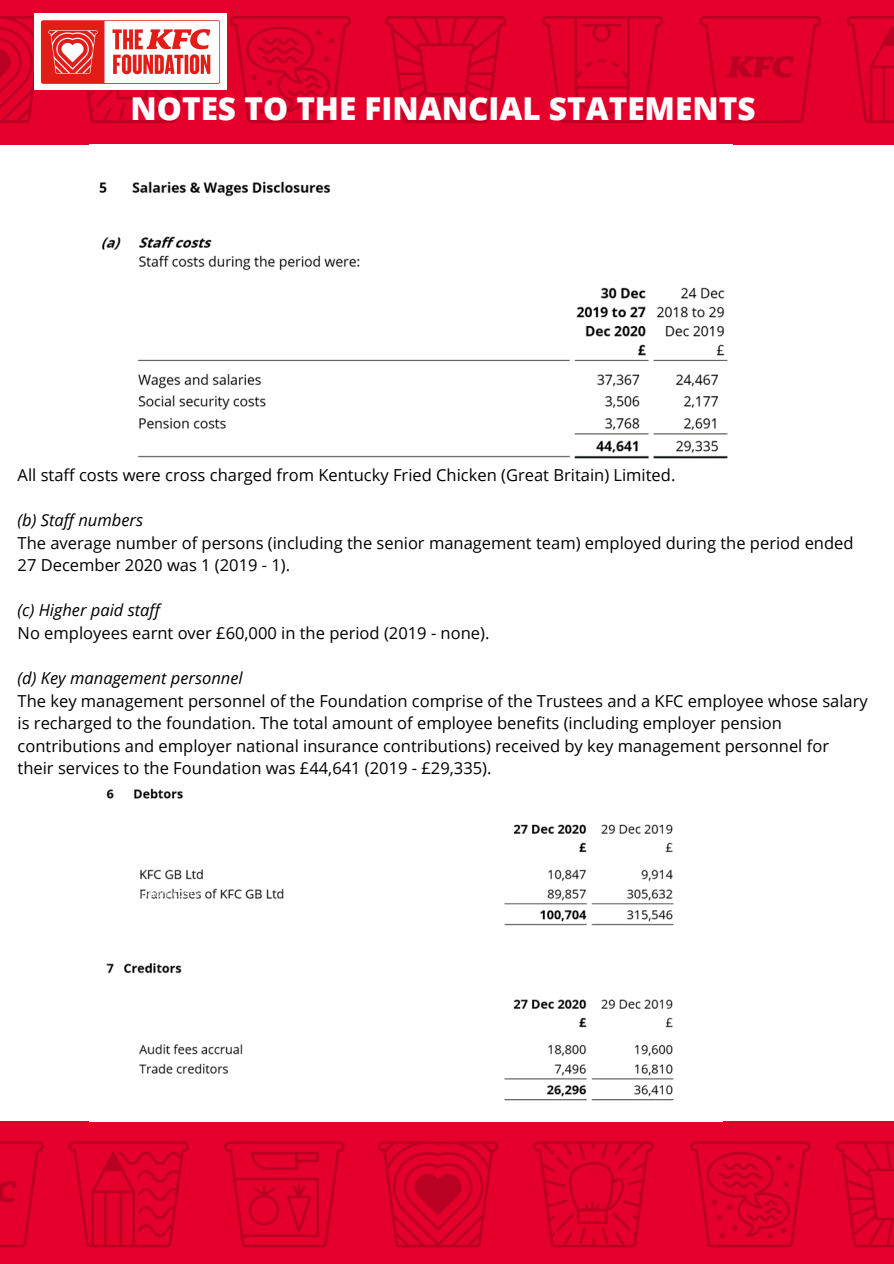
<style>
.page{position:relative;width:894px;height:1264px;background:#fff}
.page>*{position:absolute;margin:0;border:0;box-sizing:border-box;transform-origin:0 0}
.t1{font:800 31.5px "Open Sans";color:#fff}
.t2{font:16.5px/22.5px "Open Sans";color:#000}
.t3{font:italic 16.5px "Open Sans";color:#000}
.t4{font:10.95px "Open Sans";color:#fff}
</style>
<div class="page">
<img style="left:0;top:0;width:893px;height:145px">
<img style="left:0;top:1121px;width:893px;height:142px">
<img style="left:99px;top:181px;width:629px;height:278px">
<img style="left:106px;top:788px;width:568px;height:313px">
<img style="left:34px;top:13px;width:193px;height:77px">
<h1 class="t1" style="left:131px;top:86px;width:626px">NOTES TO THE FINANCIAL STATEMENTS</h1>
<p class="t2" style="left:18px;top:463px;width:659px">All staff costs were cross charged from Kentucky Fried Chicken (Great Britain) Limited.</p>
<p class="t3" style="left:18px;top:508px;width:127px">(b) Staff numbers</p>
<p class="t2" style="left:18px;top:531px;width:837px">The average number of persons (including the senior management team) employed during the period ended<br>27 December 2020 was 1 (2019 - 1).</p>
<p class="t3" style="left:18px;top:599px;width:144px">(c) Higher paid staff</p>
<p class="t2" style="left:18px;top:621px;width:473px">No employees earnt over £60,000 in the period (2019 - none).</p>
<p class="t3" style="left:18px;top:666px;width:227px">(d) Key management personnel</p>
<p class="t2" style="left:18px;top:689px;width:851px">The key management personnel of the Foundation comprise of the Trustees and a KFC employee whose salary is recharged to the foundation. The total amount of employee benefits (including employer pension contributions and employer national insurance contributions) received by key management personnel for their services to the Foundation was £44,641 (2019 - £29,335).</p>
<p class="t4" style="left:101px;top:885px;width:100px">Total support costs</p>
</div>
